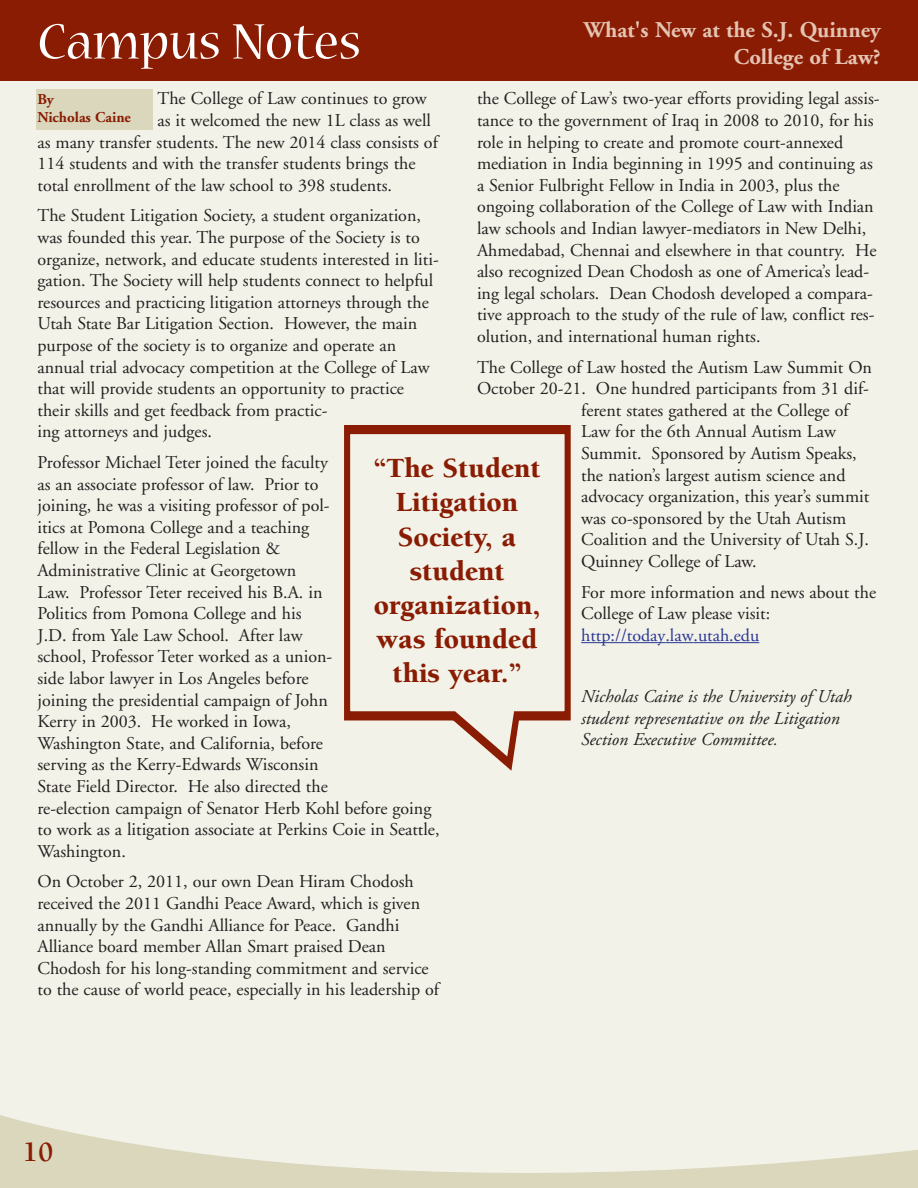
<style>
.page{position:relative;width:918px;height:1188px;background:#f3f2e8}
.page>*{position:absolute;margin:0;border:0;box-sizing:border-box;transform-origin:0 0}
.t1{font:55.5px "Nueva";color:#fff}
.t2{font:900 28.5px/34.2px "Berkeley";color:#891c02;text-align:center}
.t3{font:700 28.5px "Berkeley";color:#891c02}
.t4{font:700 22.5px "Adobe Garamond";color:#e5c3b2}
.t5{font:18px/21.6px "Adobe Garamond";color:#231f20}
.t6{font:italic 18px/21.6px "Adobe Garamond";color:#231f20}
.t7{font:18px "Adobe Garamond";color:#293795}
.t8{font:700 15px/18px "Adobe Garamond";color:#891c02}
</style>
<div class="page">
<svg style="left:0;top:1115px;width:918px;height:73px"></svg>
<div style="left:0;top:0;width:918px;height:81px;background:#891c02"></div>
<hr style="left:581px;top:642px;width:84px;height:1px;background:#293795">
<svg style="left:665px;top:642px;width:29px;height:1px"></svg>
<hr style="left:694px;top:642px;width:65px;height:1px;background:#293795">
<svg style="left:344px;top:426px;width:227px;height:344px"></svg>
<div style="left:36px;top:89px;width:117px;height:41px;background:#dad7bd"></div>
<h1 class="t1" style="left:38px;top:21px;width:325px">Campus Notes</h1>
<p class="t4" style="left:584px;top:21px;width:298px">What's New at the S.J. Quinney</p>
<p class="t4" style="left:734px;top:48px;width:148px">College of Law?</p>
<p class="t5" style="left:158px;top:90px;width:271px">The College of Law continues to grow</p>
<p class="t5" style="left:158px;top:111px;width:275px">as it welcomed the new 1L class as well</p>
<p class="t5" style="left:37px;top:133px;width:402px">as many transfer students. The new 2014 class consists of</p>
<p class="t5" style="left:37px;top:154px;width:380px">114 students and with the transfer students brings the</p>
<p class="t5" style="left:37px;top:176px;width:356px">total enrollment of the law school to 398 students.</p>
<p class="t5" style="left:37px;top:207px;width:403px">The Student Litigation Society, a student organization, was founded this year. The purpose of the Society is to organize, network, and educate students interested in liti&shy;gation. The Society will help students connect to helpful resources and practicing litigation attorneys through the Utah State Bar Litigation Section. However, the main purpose of the society is to organize and operate an annual trial advocacy competition at the College of Law that will provide students an opportunity to practice their skills and get feedback from practic-<br>ing attorneys and judges.</p>
<p class="t5" style="left:37px;top:453px;width:404px">Professor Michael Teter joined the faculty<br>as an associate professor of law. Prior to<br>joining, he was a visiting professor of pol-<br>itics at Pomona College and a teaching<br>fellow in the Federal Legislation &amp;<br>Administrative Clinic at Georgetown<br>Law. Professor Teter received his B.A. in<br>Politics from Pomona College and his<br>J.D. from Yale Law School. After law<br>school, Professor Teter worked as a union-<br>side labor lawyer in Los Angeles before<br>joining the presidential campaign of John<br>Kerry in 2003. He worked in Iowa,<br>Washington State, and California, before<br>serving as the Kerry-Edwards Wisconsin<br>State Field Director. He also directed the<br>re-election campaign of Senator Herb Kohl before going to work as a litigation associate at Perkins Coie in Seattle, Washington.</p>
<p class="t5" style="left:37px;top:873px;width:403px">On October 2, 2011, our own Dean Hiram Chodosh received the 2011 Gandhi Peace Award, which is given annually by the Gandhi Alliance for Peace. Gandhi Alliance board member Allan Smart praised Dean Chodosh for his long-standing commitment and service to the cause of world peace, especially in his leadership of</p>
<p class="t5" style="left:477px;top:90px;width:404px">the College of Law’s two-year efforts providing legal assis&shy;tance to the government of Iraq in 2008 to 2010, for his role in helping to create and promote court-annexed mediation in India beginning in 1995 and continuing as a Senior Fulbright Fellow in India in 2003, plus the ongoing collaboration of the College of Law with Indian law schools and Indian lawyer-mediators in New Delhi, Ahmedabad, Chennai and elsewhere in that country. He also recognized Dean Chodosh as one of America’s lead&shy;ing legal scholars. Dean Chodosh developed a compara&shy;tive approach to the study of the rule of law, conflict res&shy;olution, and international human rights.</p>
<p class="t5" style="left:477px;top:358px;width:397px">The College of Law hosted the Autism Law Summit On</p>
<p class="t5" style="left:477px;top:379px;width:394px">October 20-21. One hundred participants from 31 dif-</p>
<p class="t5" style="left:581px;top:401px;width:269px">ferent states gathered at the College of</p>
<p class="t5" style="left:581px;top:423px;width:256px">Law for the 6th Annual Autism Law</p>
<p class="t5" style="left:581px;top:444px;width:277px">Summit. Sponsored by Autism Speaks,</p>
<p class="t5" style="left:581px;top:466px;width:266px">the nation’s largest autism science and</p>
<p class="t5" style="left:581px;top:487px;width:290px">advocacy organization, this year’s summit</p>
<p class="t5" style="left:581px;top:509px;width:267px">was co-sponsored by the Utah Autism</p>
<p class="t5" style="left:581px;top:531px;width:289px">Coalition and the University of Utah S.J.</p>
<p class="t5" style="left:581px;top:552px;width:177px">Quinney College of Law.</p>
<p class="t5" style="left:581px;top:583px;width:297px">For more information and news about the<br>College of Law please visit:</p>
<p class="t7" style="left:581px;top:628px;width:180px">http://today.law.utah.edu</p>
<p class="t8" style="left:38px;top:92px;width:95px">By<br>Nicholas Caine</p>
<h2 class="t2" style="left:374px;top:454px;width:168px">“The Student<br>Litigation<br>Society, a student organization, was founded this year.”</h2>
<p class="t6" style="left:581px;top:687px;width:272px">Nicholas Caine is the University of Utah student representative on the Litigation<br>Section Executive Committee.</p>
<h2 class="t3" style="left:23px;top:1141px;width:32px">10</h2>
</div>
